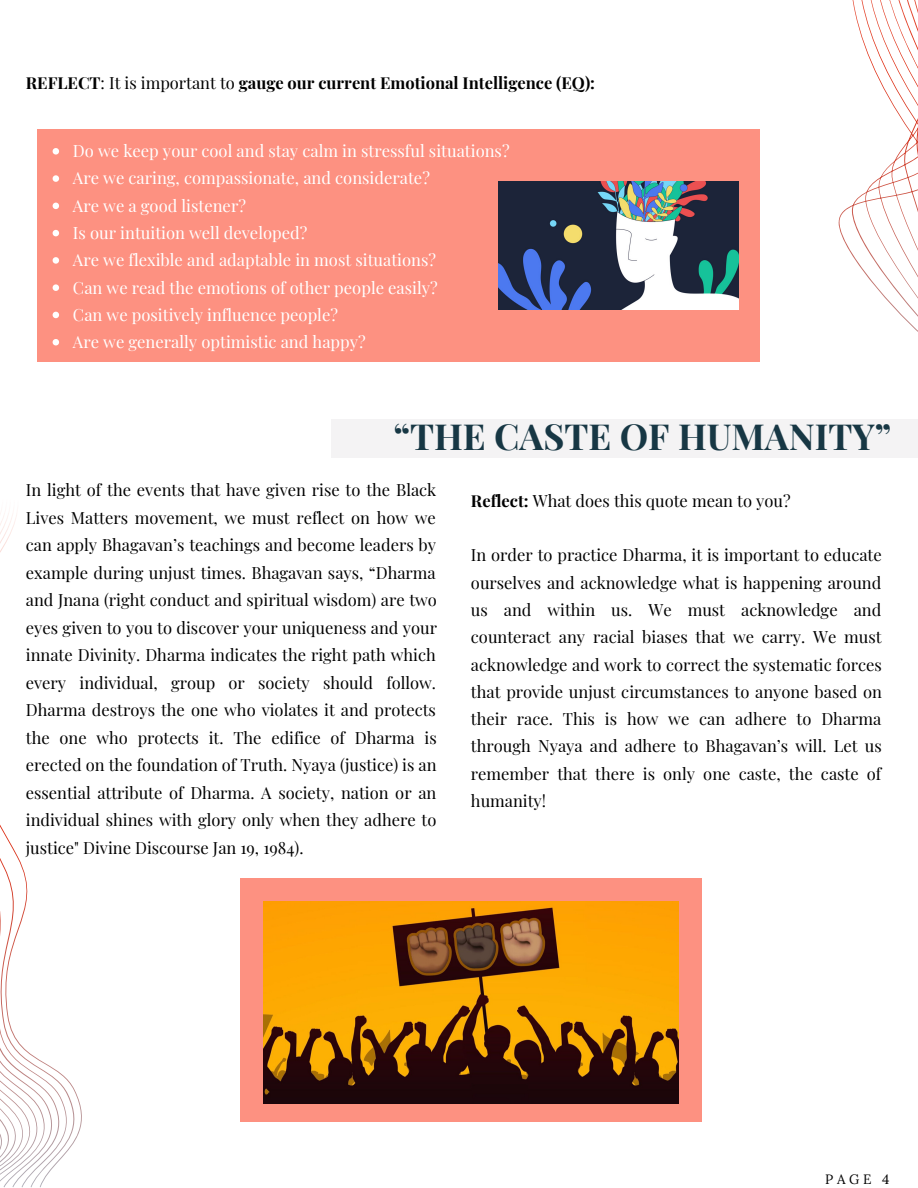
<style>
.page{position:relative;width:918px;height:1188px;background:#fff}
.page>*{position:absolute;margin:0;border:0;box-sizing:border-box;transform-origin:0 0}
.t1{font:700 36px "Playfair Display";color:#173744}
.t2{font:16.5px/27.5px "Playfair Display";color:#000;text-align:justify}
.t3{font:16.5px/27.3px "Playfair Display";color:#fff}
.t4{font:700 16.5px "Playfair Display";color:#000}
.t5{font:13.5px "Lora";color:#000}
.s1{font-weight:400}
.s2{font-weight:700}
</style>
<div class="page">
<svg style="left:839px;top:0;width:79px;height:332px"></svg>
<div style="left:37px;top:129px;width:723px;height:233px;background:#fd9181"></div>
<svg style="left:53px;top:148px;width:6px;height:7px"></svg>
<svg style="left:53px;top:175px;width:6px;height:7px"></svg>
<svg style="left:53px;top:203px;width:6px;height:6px"></svg>
<svg style="left:53px;top:230px;width:6px;height:6px"></svg>
<svg style="left:53px;top:257px;width:6px;height:7px"></svg>
<svg style="left:53px;top:284px;width:6px;height:7px"></svg>
<svg style="left:53px;top:312px;width:6px;height:6px"></svg>
<svg style="left:53px;top:339px;width:6px;height:6px"></svg>
<img style="left:499px;top:181px;width:239px;height:128px">
<svg style="left:0;top:513px;width:82px;height:674px"></svg>
<div style="left:332px;top:419px;width:586px;height:39px;background:#f4f3f4"></div>
<div style="left:240px;top:878px;width:462px;height:244px;background:#fd9181"></div>
<img style="left:263px;top:902px;width:415px;height:201px">
<p class="t4" style="left:26px;top:71px;width:571px">REFLECT<span class="s1">: It is important to</span> gauge our current Emotional Intelligence (EQ):</p>
<p class="t3" style="left:73px;top:137px;width:438px">Do we keep your cool and stay calm in stressful situations?<br>Are we caring, compassionate, and considerate?<br>Are we a good listener?<br>Is our intuition well developed?<br>Are we flexible and adaptable in most situations?<br>Can we read the emotions of other people easily?<br>Can we positively influence people?<br>Are we generally optimistic and happy?</p>
<h1 class="t1" style="left:393px;top:411px;width:500px">“THE CASTE OF HUMANITY”</h1>
<p class="t2" style="left:26px;top:476px;width:413px">In light of the events that have given rise to the Black Lives Matters movement, we must reflect on how we can apply Bhagavan’s teachings and become leaders by example during unjust times. Bhagavan says, “Dharma and Jnana (right conduct and spiritual wisdom) are two eyes given to you to discover your uniqueness and your innate Divinity. Dharma indicates the right path which every individual, group or society should follow.<br>Dharma destroys the one who violates it and protects the one who protects it. The edifice of Dharma is erected on the foundation of Truth. Nyaya (justice) is an essential attribute of Dharma. A society, nation or an individual shines with glory only when they adhere to justice" Divine Discourse Jan 19, 1984).</p>
<p class="t2" style="left:471px;top:486px;width:321px"><span class="s2">Reflect:</span> What does this quote mean to you?</p>
<p class="t2" style="left:471px;top:541px;width:413px">In order to practice Dharma, it is important to educate ourselves and acknowledge what is happening around us and within us. We must acknowledge and counteract any racial biases that we carry. We must acknowledge and work to correct the systematic forces that provide unjust circumstances to anyone based on their race. This is how we can adhere to Dharma through Nyaya and adhere to Bhagavan’s will. Let us remember that there is only one caste, the caste of humanity!</p>
<p class="t5" style="left:825px;top:1170px;width:66px">PAGE 4</p>
</div>
